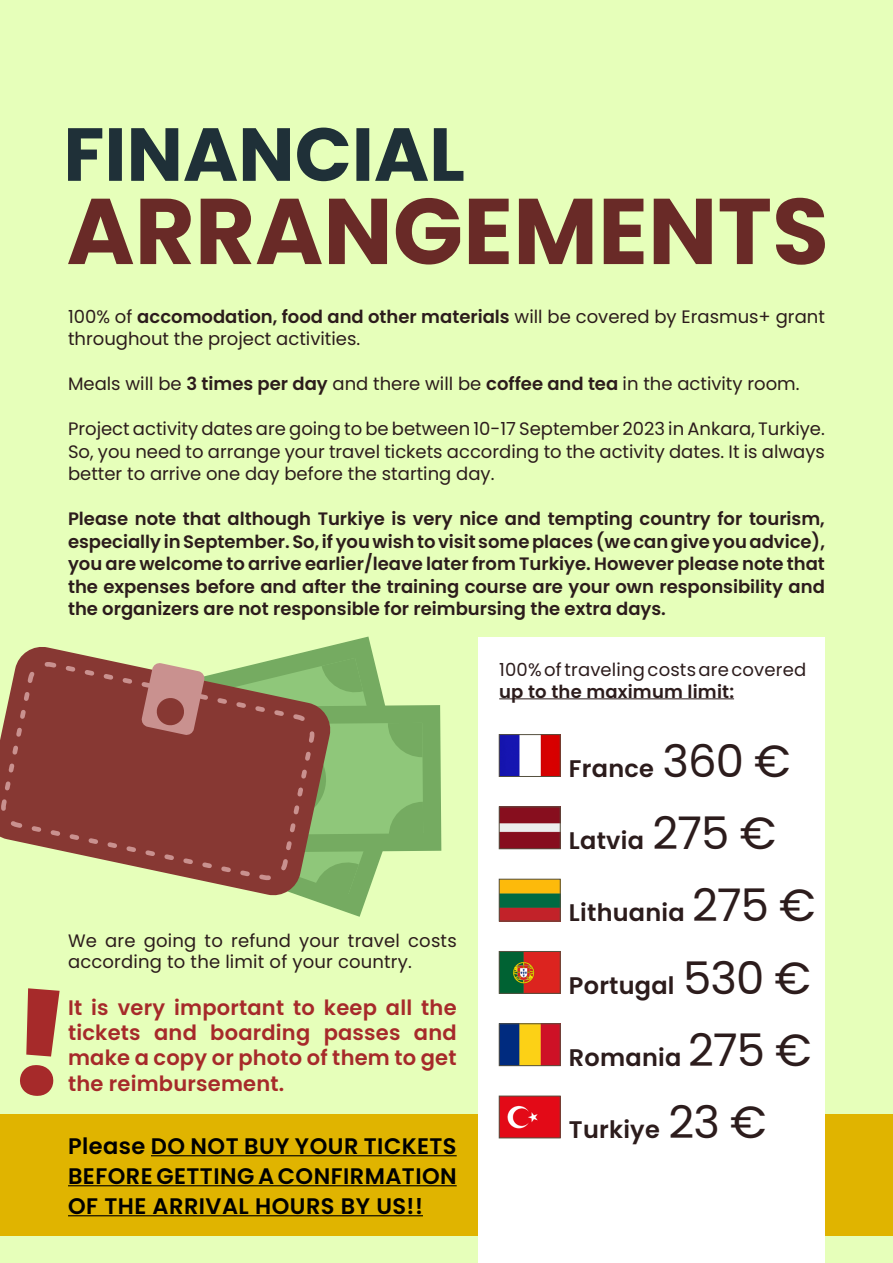
<style>
.page{position:relative;width:893px;height:1263px;background:#e6ffba}
.page>*{position:absolute;margin:0;border:0;box-sizing:border-box;transform-origin:0 0}
.t1{font:45px/72.3px "Poppins";letter-spacing:-.02em;color:#2c1c1c}
.t2{font:600 24px "Poppins";letter-spacing:.01em;color:#2c1c1c}
.t3{font:600 22.5px/30px "Poppins";letter-spacing:.02em;color:#000;text-align:justify}
.t4{font:600 21px/25.2px "Poppins";letter-spacing:.01em;color:#a62a2a;text-align:justify}
.t5{font:18px/22.5px "Poppins";color:#2c1c1c}
.t6{font:600 18px/22.5px "Poppins";color:#2c1c1c;text-align:justify}
.s1{font-weight:600}
.s2{font-weight:400;font-size:45px}
</style>
<div class="page">
<svg style="left:68px;top:128px;width:395px;height:53px"></svg>
<svg style="left:68px;top:198px;width:757px;height:67px;fill:#692a27"></svg>
<svg style="left:333px;top:636px;width:41px;height:22px"></svg>
<svg style="left:306px;top:897px;width:61px;height:20px"></svg>
<div style="left:423px;top:705px;width:18px;height:146px;background:#75ab61"></div>
<svg style="left:20px;top:645px;width:313px;height:253px"></svg>
<svg style="left:2px;top:658px;width:421px;height:239px;background:#967859"></svg>
<svg style="left:20px;top:988px;width:40px;height:108px"></svg>
<div style="left:0;top:1114px;width:893px;height:122px;background:#e0b400"></div>
<div style="left:478px;top:638px;width:347px;height:625px;background:#fff"></div>
<hr style="left:499px;top:698px;width:235px;height:1px;background:#2c1c1c">
<img style="left:501px;top:953px;width:57px;height:38px">
<div style="left:499px;top:951px;width:61px;height:42px;border:1px solid #54503f"></div>
<img style="left:501px;top:1025px;width:57px;height:39px">
<div style="left:499px;top:1023px;width:61px;height:43px;border:1px solid #54503f"></div>
<img style="left:501px;top:881px;width:57px;height:38px">
<div style="left:499px;top:879px;width:61px;height:42px;border:1px solid #54503f"></div>
<img style="left:501px;top:736px;width:57px;height:39px">
<div style="left:499px;top:734px;width:61px;height:43px;border:1px solid #54503f"></div>
<img style="left:501px;top:809px;width:57px;height:38px">
<div style="left:499px;top:807px;width:61px;height:42px;border:1px solid #54503f"></div>
<img style="left:501px;top:1098px;width:57px;height:38px">
<hr style="left:151px;top:1155px;width:306px;height:1px;background:#000">
<hr style="left:68px;top:1185px;width:389px;height:1px;background:#000">
<hr style="left:68px;top:1215px;width:355px;height:1px;background:#000">
<p class="t5" style="left:68px;top:305px;width:758px">100% of <span class="s1">accomodation, food and other materials</span> will be covered by Erasmus+ grant throughout the project activities.</p>
<p class="t5" style="left:68px;top:373px;width:733px">Meals will be <span class="s1">3 times per day</span> and there will be <span class="s1">coffee and tea</span> in the activity room.</p>
<p class="t5" style="left:68px;top:418px;width:758px;text-align:justify">Project activity dates are going to be between 10-17 September 2023 in Ankara, Turkiye.<br>So, you need to arrange your travel tickets according to the activity dates. It is always better to arrive one day before the starting day.</p>
<p class="t6" style="left:68px;top:508px;width:758px">Please note that although Turkiye is very nice and tempting country for tourism, especially in September. So, if you wish to visit some places (we can give you advice), you are welcome to arrive earlier/leave later from Turkiye. However please note that the expenses before and after the training course are your own responsibility and the organizers are not responsible for reimbursing the extra days.</p>
<p class="t5" style="left:499px;top:658px;width:309px">100% of traveling costs are covered</p>
<p class="t6" style="left:499px;top:680px;width:236px">up to the maximum limit:</p>
<h2 class="t2" style="left:569px;top:754px;width:87px">France</h2>
<h1 class="t1" style="left:662px;top:725px;width:130px">360 €</h1>
<p class="t5" style="left:68px;top:929px;width:390px;line-height:21.6px">We are going to refund your travel costs according to the limit of your country.</p>
<p class="t4" style="left:68px;top:995px;width:390px">It is very important to keep all the tickets and boarding passes and make a copy or photo of them to get the reimbursement.</p>
<p class="t3" style="left:68px;top:1131px;width:390px">Please DO NOT BUY YOUR TICKETS BEFORE GETTING A CONFIRMATION OF THE ARRIVAL HOURS BY US!!</p>
<h2 class="t2" style="left:569px;top:827px;width:77px">Latvia</h2>
<h1 class="t1" style="left:653px;top:797px;width:125px">275 €</h1>
<h1 class="t1" style="left:692px;top:869px;width:125px">275 €</h1>
<h2 class="t2" style="left:569px;top:899px;width:117px">Lithuania</h2>
<h2 class="t2" style="left:569px;top:971px;width:244px">Portugal <span class="s2">530 €</span></h2>
<h1 class="t1" style="left:668px;top:1014px;width:145px;text-indent:20px">275 €<br>23 €</h1>
<h2 class="t2" style="left:569px;top:1043px;width:114px">Romania</h2>
<h2 class="t2" style="left:569px;top:1116px;width:92px">Turkiye</h2>
</div>
